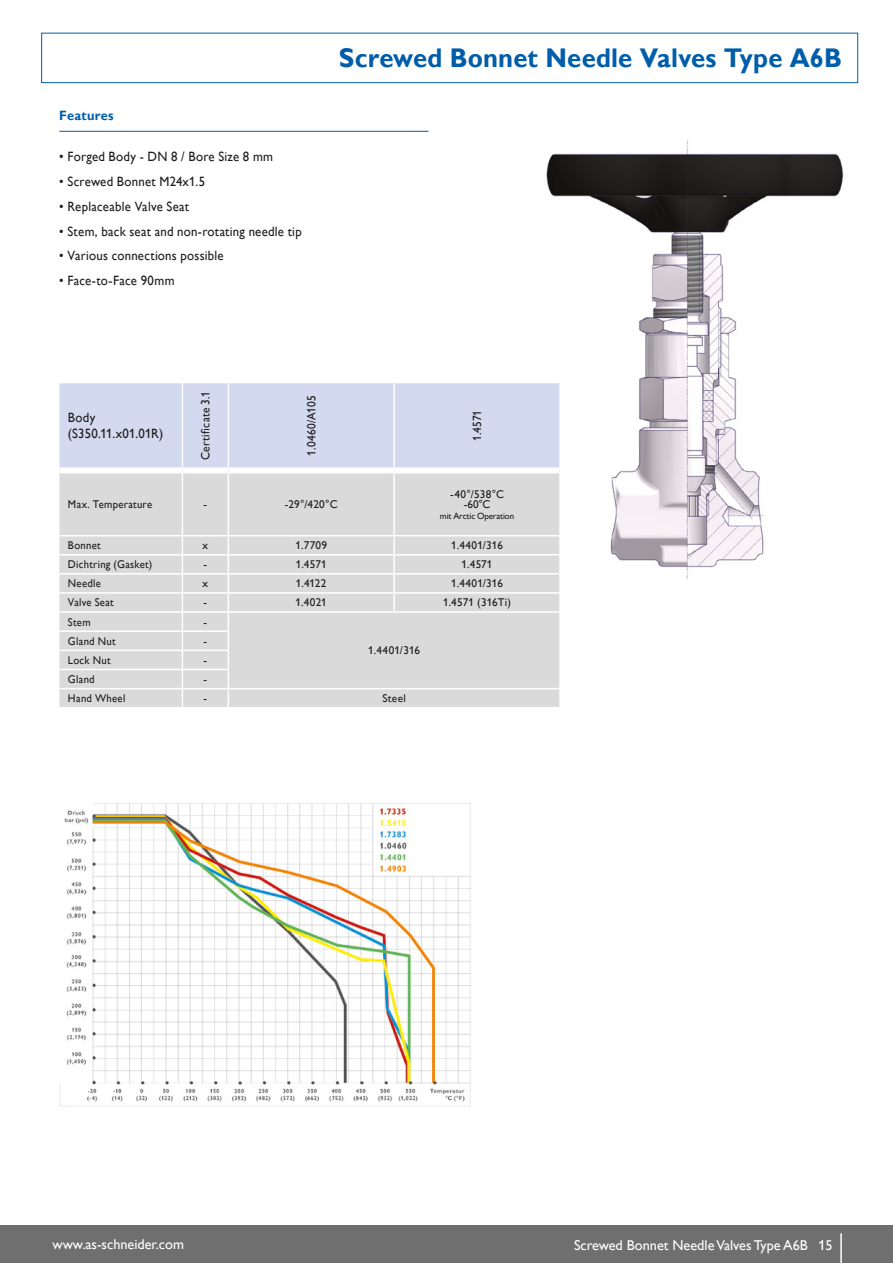
<style>
.page{position:relative;width:893px;height:1263px;background:#fff}
.page>*{position:absolute;margin:0;border:0;box-sizing:border-box;transform-origin:0 0}
.t1{font:700 27px "Gill Alt One";letter-spacing:.005em;color:#005da9;scale:.95 1}
.t2{font:14.25px "Gill Alt One";color:#fff}
.t3{font:13.5px/16.5px "Gill Alt One";letter-spacing:.015em;color:#1d1d1b;scale:.95 1}
.t4{font:700 13.5px "Gill Alt One";letter-spacing:.02em;color:#005da9;scale:.95 1}
.t5{font:12px "Gill Alt One";letter-spacing:.025em;color:#1d1d1b;scale:.95 1}
.t6{font:11.25px/10.5px "Gill Alt One";letter-spacing:.025em;color:#1d1d1b;text-align:center}
.t7{font:11.25px "Gill Alt One";letter-spacing:.025em;color:#1d1d1b;scale:.95 1}
.t8{font:11.25px "Gill Alt One";color:#1d1d1b}
.t9{font:9px "Gill Alt One";letter-spacing:-.01em;color:#1d1d1b}
</style>
<div class="page">
<div style="left:41px;top:33px;width:817px;height:50px;border:1px solid #005da9"></div>
<hr style="left:59px;top:131px;width:370px;height:1px;background:#005da9">
<img style="left:59px;top:803px;width:411px;height:304px">
<img style="left:546px;top:140px;width:298px;height:439px">
<div style="left:59px;top:383px;width:500px;height:84px;background:#d3daf0"></div>
<div style="left:59px;top:473px;width:500px;height:234px;background:#dadada"></div>
<div style="left:59px;top:556px;width:500px;height:132px;background:#dadada"></div>
<hr style="left:182px;top:473px;width:1px;height:62px;background:#fff">
<hr style="left:228px;top:473px;width:1px;height:62px;background:#fff">
<hr style="left:393px;top:473px;width:2px;height:62px;background:#fff">
<hr style="left:559px;top:470px;width:2px;height:66px;background:#fff">
<hr style="left:58px;top:554px;width:124px;height:2px;background:#fff">
<hr style="left:182px;top:554px;width:46px;height:2px;background:#fff">
<hr style="left:228px;top:554px;width:166px;height:2px;background:#fff">
<hr style="left:394px;top:554px;width:167px;height:2px;background:#fff">
<hr style="left:58px;top:573px;width:124px;height:1px;background:#fff">
<hr style="left:182px;top:573px;width:46px;height:1px;background:#fff">
<hr style="left:228px;top:573px;width:166px;height:1px;background:#fff">
<hr style="left:394px;top:573px;width:167px;height:1px;background:#fff">
<hr style="left:58px;top:592px;width:124px;height:2px;background:#fff">
<hr style="left:182px;top:592px;width:46px;height:2px;background:#fff">
<hr style="left:228px;top:592px;width:166px;height:2px;background:#fff">
<hr style="left:394px;top:592px;width:167px;height:2px;background:#fff">
<svg style="left:393px;top:536px;width:2px;height:75px"></svg>
<hr style="left:58px;top:611px;width:124px;height:2px;background:#fff">
<hr style="left:182px;top:611px;width:46px;height:2px;background:#fff">
<hr style="left:228px;top:611px;width:166px;height:2px;background:#fff">
<hr style="left:394px;top:611px;width:167px;height:2px;background:#fff">
<hr style="left:58px;top:630px;width:124px;height:2px;background:#fff">
<hr style="left:182px;top:630px;width:47px;height:2px;background:#fff">
<hr style="left:58px;top:650px;width:124px;height:1px;background:#fff">
<hr style="left:182px;top:650px;width:47px;height:1px;background:#fff">
<hr style="left:58px;top:669px;width:124px;height:1px;background:#fff">
<hr style="left:182px;top:669px;width:47px;height:1px;background:#fff">
<hr style="left:58px;top:688px;width:124px;height:1px;background:#fff">
<hr style="left:182px;top:688px;width:46px;height:1px;background:#fff">
<svg style="left:182px;top:536px;width:1px;height:171px"></svg>
<hr style="left:228px;top:688px;width:166px;height:1px;background:#fff">
<svg style="left:228px;top:536px;width:1px;height:171px"></svg>
<hr style="left:394px;top:688px;width:167px;height:1px;background:#fff">
<svg style="left:559px;top:536px;width:2px;height:171px"></svg>
<div style="left:394px;top:467px;width:165px;height:6px;background:#fff"></div>
<hr style="left:228px;top:383px;width:1px;height:84px;background:#fff">
<hr style="left:394px;top:382px;width:167px;height:1px;background:#fff">
<hr style="left:393px;top:383px;width:2px;height:84px;background:#fff">
<hr style="left:559px;top:383px;width:2px;height:87px;background:#fff">
<hr style="left:182px;top:383px;width:1px;height:84px;background:#fff">
<hr style="left:59px;top:535px;width:123px;height:1px;background:#fff">
<hr style="left:182px;top:535px;width:46px;height:1px;background:#fff">
<hr style="left:228px;top:535px;width:166px;height:1px;background:#fff">
<hr style="left:394px;top:535px;width:165px;height:1px;background:#fff">
<div style="left:0;top:1225px;width:893px;height:38px;background:#706f6f"></div>
<hr style="left:840px;top:1233px;width:2px;height:30px;background:#fff">
<p class="t4" style="left:59px;top:108px;width:59px">Features</p>
<p class="t3" style="left:59px;top:148px;width:226px">• Forged Body - DN 8 / Bore Size 8 mm</p>
<p class="t3" style="left:59px;top:173px;width:155px">• Screwed Bonnet M24x1.5</p>
<p class="t3" style="left:59px;top:198px;width:138px">• Replaceable Valve Seat</p>
<p class="t3" style="left:59px;top:223px;width:257px">• Stem, back seat and non-rotating needle tip</p>
<p class="t3" style="left:59px;top:247px;width:174px">• Various connections possible</p>
<p class="t3" style="left:59px;top:272px;width:123px">• Face-to-Face 90mm</p>
<h1 class="t1" style="left:339px;top:42px;width:531px">Screwed Bonnet Needle Valves Type A6B</h1>
<p class="t3" style="left:68px;top:409px;width:102px">Body (S350.11.x01.01R)</p>
<p class="t5" style="left:198px;top:460px;width:74px;rotate:-90deg">Certificate 3.1</p>
<p class="t5" style="left:304px;top:455px;width:65px;rotate:-90deg">1.0460/A105</p>
<p class="t5" style="left:470px;top:440px;width:33px;rotate:-90deg">1.4571</p>
<p class="t7" style="left:68px;top:498px;width:90px">Max. Temperature</p>
<p class="t6" style="left:204px;top:499px;width:5px">-</p>
<p class="t6" style="left:285px;top:499px;width:54px">-29°/420°C</p>
<p class="t6" style="left:450px;top:488px;width:56px">-40°/538°C -60°C</p>
<p class="t9" style="left:440px;top:510px;width:76px">mit Arctic Operation</p>
<p class="t7" style="left:68px;top:539px;width:36px">Bonnet</p>
<p class="t6" style="left:203px;top:540px;width:7px">x</p>
<p class="t6" style="left:295px;top:540px;width:33px">1.7709</p>
<p class="t6" style="left:451px;top:540px;width:53px">1.4401/316</p>
<p class="t7" style="left:68px;top:558px;width:90px">Dichtring (Gasket)</p>
<p class="t6" style="left:204px;top:559px;width:5px">-</p>
<p class="t6" style="left:296px;top:559px;width:32px">1.4571</p>
<p class="t6" style="left:462px;top:559px;width:32px">1.4571</p>
<p class="t7" style="left:68px;top:577px;width:36px">Needle</p>
<p class="t6" style="left:203px;top:578px;width:7px">x</p>
<p class="t6" style="left:296px;top:578px;width:32px">1.4122</p>
<p class="t6" style="left:451px;top:578px;width:53px">1.4401/316</p>
<p class="t7" style="left:68px;top:596px;width:50px">Valve Seat</p>
<p class="t6" style="left:204px;top:597px;width:5px">-</p>
<p class="t6" style="left:296px;top:597px;width:33px">1.4021</p>
<p class="t8" style="left:443px;top:596px;width:69px">1.4571 (316Ti)</p>
<p class="t7" style="left:68px;top:615px;width:25px">Stem</p>
<p class="t6" style="left:204px;top:616px;width:5px">-</p>
<p class="t6" style="left:368px;top:645px;width:53px">1.4401/316</p>
<p class="t7" style="left:68px;top:634px;width:52px">Gland Nut</p>
<p class="t6" style="left:204px;top:635px;width:5px">-</p>
<p class="t7" style="left:68px;top:653px;width:46px">Lock Nut</p>
<p class="t6" style="left:204px;top:655px;width:5px">-</p>
<p class="t7" style="left:68px;top:673px;width:30px">Gland</p>
<p class="t6" style="left:204px;top:674px;width:5px">-</p>
<p class="t7" style="left:68px;top:692px;width:62px">Hand Wheel</p>
<p class="t6" style="left:204px;top:693px;width:5px">-</p>
<p class="t6" style="left:382px;top:693px;width:25px">Steel</p>
<p class="t2" style="left:52px;top:1236px;width:133px">www.as-schneider.com</p>
<p class="t2" style="left:574px;top:1237px;width:260px">Screwed Bonnet Needle Valves Type A6B 15</p>
</div>
